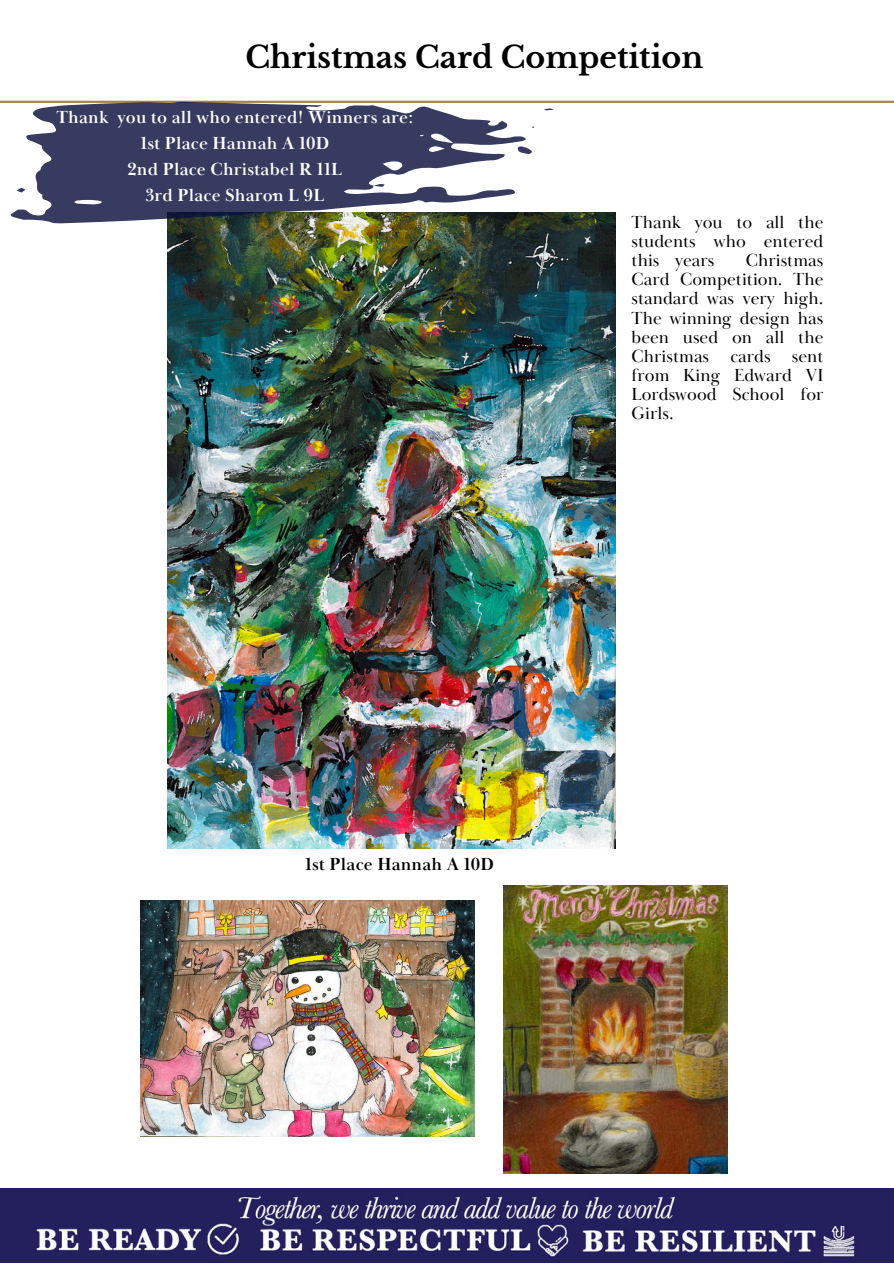
<style>
.page{position:relative;width:894px;height:1264px;background:#fff}
.page>*{position:absolute;margin:0;border:0;box-sizing:border-box;transform-origin:0 0}
.t1{font:700 30px "Libre Baskerville";color:#000}
.t2{font:18px/19.2px "Baskerville Display PT";color:#000;text-align:justify}
.t3{font:700 18px/25.8px "Baskerville Display PT";letter-spacing:.01em;color:#fff;text-align:center}
.t4{font:700 18px "Baskerville Display PT";letter-spacing:.01em;color:#000}
</style>
<div class="page">
<img style="left:167px;top:212px;width:448px;height:636px">
<img style="left:141px;top:900px;width:333px;height:235px">
<img style="left:0;top:1188px;width:893px;height:74px">
<img style="left:503px;top:885px;width:224px;height:288px">
<hr style="left:0;top:101px;width:893px;height:2px;background:#a88746">
<svg style="left:11px;top:102px;width:515px;height:121px;fill:#363b5f"></svg>
<svg style="left:517px;top:146px;width:15px;height:8px"></svg>
<svg style="left:17px;top:188px;width:8px;height:4px"></svg>
<svg style="left:373px;top:184px;width:11px;height:3px"></svg>
<svg style="left:544px;top:108px;width:9px;height:2px"></svg>
<h1 class="t1" style="left:245px;top:39px;width:459px">Christmas Card Competition</h1>
<p class="t3" style="left:56px;top:105px;width:358px">Thank you to all who entered! Winners are:<br>1st Place Hannah A 10D<br>2nd Place Christabel R 11L<br>3rd Place Sharon L 9L</p>
<h2 class="t2" style="left:631px;top:213px;width:193px">Thank you to all the students who entered this years</h2>
<h2 class="t2" style="left:631px;top:251px;width:193px;text-indent:114px">Christmas Card Competition. The standard was very high.<br>The winning design has been used on all the Christmas cards sent from King Edward VI Lordswood School for Girls.</h2>
<p class="t4" style="left:305px;top:852px;width:191px">1st Place Hannah A 10D</p>
</div>
